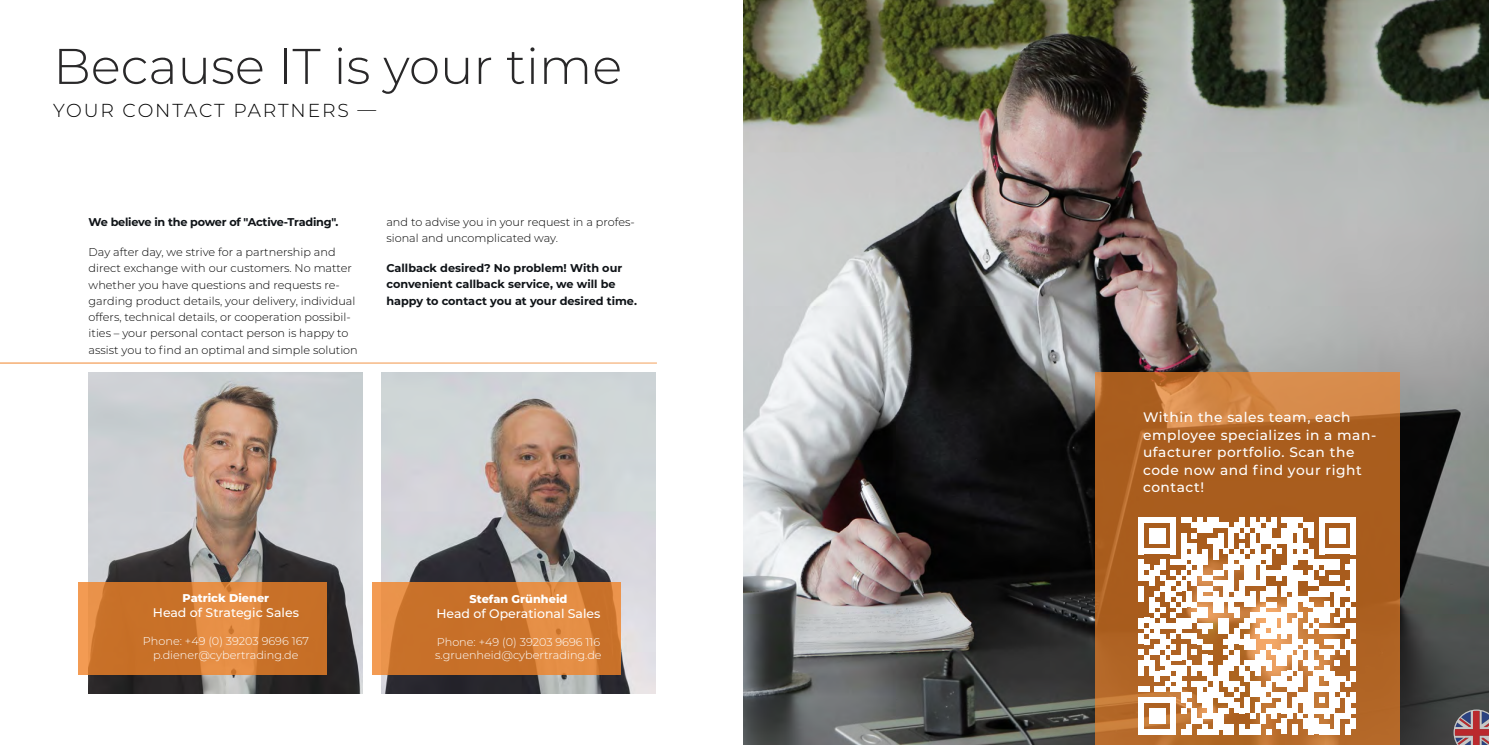
<style>
.page{position:relative;width:1489px;height:745px;background:#fff}
.page>*{position:absolute;margin:0;border:0;box-sizing:border-box;transform-origin:0 0}
.t1{font:300 50px "Montserrat";color:#292829}
.t2{font:300 18.75px "Montserrat";letter-spacing:.1em;color:#000}
.t3{font:500 13.75px/17.5px "Montserrat";letter-spacing:.04em;color:#fff}
.t4{font:500 12.5px "Montserrat";color:#fff}
.t5{font:300 11.25px/16.2px "Montserrat";color:#000}
.t6{font:700 11.25px/16.2px "Montserrat";color:#0f1317}
.t7{font:300 11.25px/13.5px "Montserrat";color:#fff;text-align:center}
.t8{font:700 11.25px "Montserrat";letter-spacing:-.02em;color:#0f1317}
.t9{font:800 11.25px "Montserrat";color:#fff}
</style>
<div class="page">
<hr style="left:0;top:362px;width:657px;height:1px;background:#f08328">
<img style="left:89px;top:372px;width:274px;height:320px">
<svg style="left:79px;top:581px;width:248px;height:92px;background:#d07a32"></svg>
<img style="left:381px;top:372px;width:274px;height:320px">
<svg style="left:372px;top:582px;width:248px;height:92px;background:#d37b34"></svg>
<img style="left:744px;top:0;width:744px;height:744px">
<svg style="left:1095px;top:372px;width:305px;height:372px;background:#b36728"></svg>
<svg style="left:1138px;top:516px;width:217px;height:218px"></svg>
<div style="left:1350px;top:718px;width:5px;height:10px;background:#fff"></div>
<svg style="left:1453px;top:709px;width:36px;height:35px"></svg>
<h1 class="t1" style="left:53px;top:32px;width:570px">Because IT is your time</h1>
<h2 class="t2" style="left:53px;top:98px;width:324px">YOUR CONTACT PARTNERS —</h2>
<p class="t8" style="left:89px;top:213px;width:251px">We believe in the power of "Active-Trading".</p>
<p class="t5" style="left:89px;top:243px;width:271px">Day after day, we strive for a partnership and direct exchange with our customers. No matter whether you have questions and requests re&shy;garding product details, your delivery, individual offers, technical details, or cooperation possibil&shy;ities – your personal contact person is happy to assist you to find an optimal and simple solution</p>
<p class="t5" style="left:386px;top:213px;width:250px">and to advise you in your request in a profes&shy;sional and uncomplicated way.</p>
<p class="t6" style="left:386px;top:259px;width:252px">Callback desired? No problem! With our convenient callback service, we will be happy to contact you at your desired time.</p>
<p class="t9" style="left:182px;top:589px;width:88px">Patrick Diener</p>
<p class="t4" style="left:153px;top:604px;width:148px">Head of Strategic Sales</p>
<p class="t7" style="left:143px;top:633px;width:167px">Phone: +49 (0) 39203 9696 167 p.diener@cybertrading.de</p>
<p class="t9" style="left:469px;top:590px;width:99px">Stefan Grünheid</p>
<p class="t4" style="left:436px;top:604px;width:165px">Head of Operational Sales</p>
<p class="t7" style="left:435px;top:634px;width:168px;text-align:left">Phone: +49 (0) 39203 9696 116 s.gruenheid@cybertrading.de</p>
<p class="t3" style="left:1142px;top:407px;width:235px">Within the sales team, each employee specializes in a man&shy;ufacturer portfolio. Scan the code now and find your right contact!</p>
</div>
